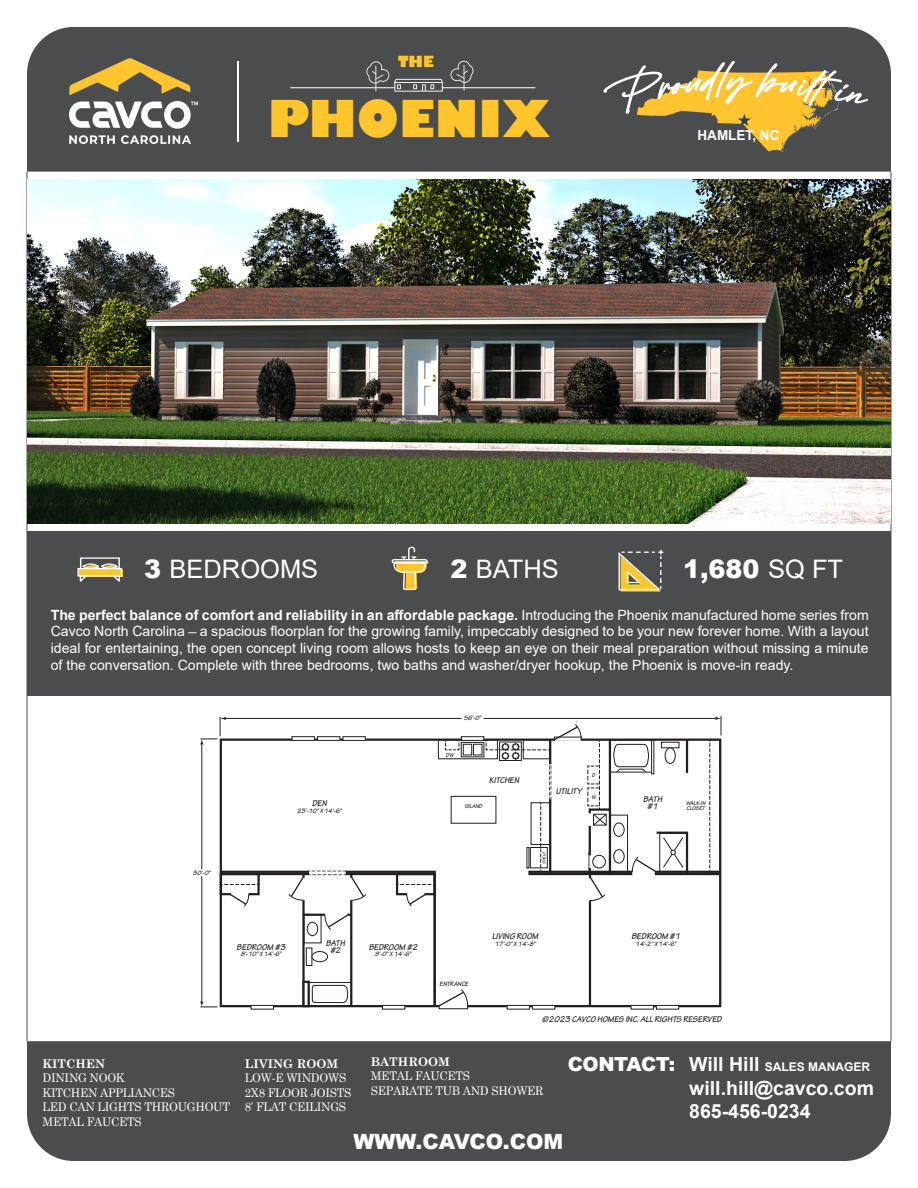
<style>
.page{position:relative;width:918px;height:1188px;background:#fff}
.page>*{position:absolute;margin:0;border:0;box-sizing:border-box;transform-origin:0 0}
.t1{font:800 49.5px "Gill Sans";color:#ffc52d}
.t2{font:25.5px "Arial";color:#fff}
.t3{font:900 25.5px "Arial";color:#fff}
.t4{font:900 21px "Arial";color:#fff}
.t5{font:700 19.5px "Arial";color:#fff}
.t6{font:800 15px "Gill Sans";color:#ffc52d}
.t7{font:14.1px/17px "Arial";color:#fff}
.t8{font:700 13.8px "Arial";color:#fff}
.t9{font:12px "Century Schoolbook";letter-spacing:-.02em;color:#fff;scale:.95 1}
.t10{font:700 12px "Arial";color:#fff}
.t11{font:700 12px "Century Schoolbook";color:#fff}
.t12{font:italic 700 9px/7.5px "Tekton Pro";color:#231f20;text-align:center}
.t13{font:italic 700 6.75px "Tekton Pro";color:#231f20}
.t14{font:italic 700 6px/5.2px "Tekton Pro";color:#231f20}
.t15{font:italic 700 4.5px "Tekton Pro";color:#231f20}
.s1{font-weight:900}
.s2{font-weight:400}
.s3{font-weight:700}
.s4{font-weight:900;font-size:19.5px}
.s5{font-size:19.5px}
</style>
<div class="page">
<div style="left:27px;top:1041px;width:864px;height:120px;background:#4b4c4d"></div>
<div style="left:27px;top:27px;width:864px;height:145px;background:#4b4c4d"></div>
<svg style="left:451px;top:61px;width:22px;height:30px"></svg>
<svg style="left:366px;top:61px;width:77px;height:31px;background:#616263"></svg>
<hr style="left:290px;top:87px;width:104px;height:1px;background:#fff">
<hr style="left:442px;top:87px;width:93px;height:1px;background:#fff">
<hr style="left:237px;top:62px;width:2px;height:80px;background:#fff">
<img style="left:70px;top:58px;width:128px;height:86px">
<svg style="left:603px;top:61px;width:265px;height:91px;background:#907f53"></svg>
<div style="left:27px;top:531px;width:864px;height:164px;background:#4b4c4d"></div>
<div style="left:80px;top:570px;width:43px;height:7px;background:#fec62e"></div>
<svg style="left:85px;top:565px;width:15px;height:5px"></svg>
<svg style="left:103px;top:565px;width:15px;height:5px"></svg>
<div style="left:80px;top:557px;width:40px;height:12px;border:1px solid #fff"></div>
<div style="left:77px;top:568px;width:45px;height:8px;border:1px solid #fff"></div>
<svg style="left:78px;top:575px;width:12px;height:7px"></svg>
<svg style="left:110px;top:575px;width:11px;height:7px"></svg>
<div style="left:82px;top:563px;width:17px;height:6px;border:1px solid #fff;border-radius:50%"></div>
<div style="left:101px;top:563px;width:17px;height:6px;border:1px solid #fff;border-radius:50%"></div>
<svg style="left:618px;top:550px;width:45px;height:42px"></svg>
<hr style="left:394px;top:561px;width:35px;height:3px;background:#fec62e">
<div style="left:392px;top:559px;width:35px;height:4px;border:1px solid #fff"></div>
<svg style="left:393px;top:546px;width:34px;height:45px"></svg>
<svg style="left:460px;top:742px;width:25px;height:15px"></svg>
<svg style="left:445px;top:743px;width:15px;height:8px"></svg>
<div style="left:461px;top:742px;width:23px;height:15px;background:#cac9c9"></div>
<div style="left:461px;top:742px;width:23px;height:15px;border:1px solid #231f20"></div>
<div style="left:463px;top:744px;width:9px;height:11px;background:#fff"></div>
<div style="left:463px;top:744px;width:9px;height:11px;border:1px solid #231f20"></div>
<div style="left:474px;top:744px;width:8px;height:11px;background:#fff"></div>
<div style="left:473px;top:744px;width:9px;height:11px;border:1px solid #231f20"></div>
<div style="left:306px;top:948px;width:6px;height:18px;border:1px solid #231f20"></div>
<div style="left:312px;top:951px;width:16px;height:11px;border:1px solid #231f20;border-radius:50%"></div>
<div style="left:307px;top:922px;width:11px;height:14px;border:1px solid #231f20;border-radius:50%"></div>
<svg style="left:311px;top:984px;width:38px;height:20px"></svg>
<div style="left:308px;top:982px;width:44px;height:25px;border:1px solid #231f20"></div>
<svg style="left:312px;top:985px;width:36px;height:18px"></svg>
<div style="left:451px;top:796px;width:45px;height:28px;border:1px solid #231f20"></div>
<svg style="left:219px;top:872px;width:42px;height:35px"></svg>
<svg style="left:395px;top:872px;width:41px;height:35px"></svg>
<div style="left:220px;top:739px;width:501px;height:268px;border:2px solid #231f20"></div>
<div style="left:317px;top:736px;width:23px;height:5px;border:1px solid #231f20"></div>
<div style="left:292px;top:736px;width:23px;height:5px;border:1px solid #231f20"></div>
<div style="left:461px;top:736px;width:23px;height:5px;border:1px solid #231f20"></div>
<div style="left:343px;top:736px;width:23px;height:5px;border:1px solid #231f20"></div>
<hr style="left:484px;top:718px;width:233px;height:1px;background:#231f20">
<hr style="left:224px;top:718px;width:238px;height:1px;background:#231f20">
<svg style="left:709px;top:716px;width:13px;height:157px"></svg>
<hr style="left:589px;top:902px;width:2px;height:103px;background:#231f20">
<hr style="left:434px;top:874px;width:2px;height:131px;background:#231f20">
<hr style="left:302px;top:901px;width:3px;height:104px;background:#231f20">
<hr style="left:350px;top:901px;width:2px;height:104px;background:#231f20">
<hr style="left:201px;top:743px;width:1px;height:126px;background:#231f20">
<hr style="left:201px;top:876px;width:1px;height:127px;background:#231f20">
<svg style="left:200px;top:717px;width:26px;height:28px"></svg>
<svg style="left:200px;top:1001px;width:17px;height:7px"></svg>
<div style="left:656px;top:1005px;width:23px;height:5px;border:1px solid #231f20"></div>
<div style="left:631px;top:1005px;width:23px;height:5px;border:1px solid #231f20"></div>
<div style="left:532px;top:1005px;width:23px;height:5px;border:1px solid #231f20"></div>
<div style="left:507px;top:1005px;width:23px;height:5px;border:1px solid #231f20"></div>
<div style="left:251px;top:1005px;width:23px;height:5px;border:1px solid #231f20"></div>
<div style="left:382px;top:1005px;width:23px;height:5px;border:1px solid #231f20"></div>
<hr style="left:656px;top:871px;width:63px;height:2px;background:#231f20">
<hr style="left:221px;top:871px;width:87px;height:2px;background:#231f20">
<hr style="left:656px;top:873px;width:63px;height:2px;background:#231f20">
<hr style="left:221px;top:873px;width:87px;height:2px;background:#231f20">
<hr style="left:347px;top:871px;width:88px;height:2px;background:#231f20">
<hr style="left:347px;top:873px;width:88px;height:2px;background:#231f20">
<hr style="left:304px;top:914px;width:20px;height:2px;background:#231f20">
<div style="left:302px;top:981px;width:8px;height:26px;border:2px solid #231f20"></div>
<svg style="left:288px;top:871px;width:79px;height:30px"></svg>
<svg style="left:324px;top:913px;width:27px;height:17px"></svg>
<svg style="left:439px;top:1007px;width:29px;height:2px"></svg>
<svg style="left:438px;top:989px;width:30px;height:18px"></svg>
<svg style="left:485px;top:724px;width:204px;height:177px"></svg>
<div style="left:489px;top:776px;width:32px;height:7px;background:#fff"></div>
<div style="left:555px;top:788px;width:29px;height:7px;background:#fff"></div>
<div style="left:642px;top:795px;width:22px;height:7px;background:#fff"></div>
<div style="left:647px;top:800px;width:12px;height:10px;background:#fff"></div>
<div style="left:686px;top:800px;width:20px;height:5px;background:#fff"></div>
<div style="left:686px;top:805px;width:20px;height:6px;background:#fff"></div>
<img style="left:27px;top:179px;width:864px;height:345px">
<p class="t6" style="left:398px;top:52px;width:37px">THE</p>
<p class="t1" style="left:268px;top:87px;width:284px">PHOENIX</p>
<p class="t8" style="left:697px;top:125px;width:83px">HAMLET, NC</p>
<p class="t2" style="left:144px;top:552px;width:176px"><span class="s1">3</span> BEDROOMS</p>
<p class="t2" style="left:450px;top:552px;width:110px"><span class="s1">2</span> BATHS</p>
<p class="t3" style="left:683px;top:551px;width:162px">1,680 <span class="s2">SQ FT</span></p>
<p class="t7" style="left:51px;top:606px;width:820px"><span class="s3">The perfect balance of comfort and reliability in an affordable package.</span> Introducing the Phoenix manufactured home series from<br>Cavco North Carolina</p>
<p class="t7" style="left:51px;top:623px;width:819px;text-align:justify;text-indent:149px">a spacious floorplan for the growing family, impeccably designed to be your new forever home. With a layout ideal for entertaining, the open concept living room allows hosts to keep an eye on their meal preparation without missing a minute of the conversation. Complete with three bedrooms, two baths and washer/dryer hookup, the Phoenix is move-in ready.</p>
<p class="t7" style="left:188px;top:630px;width:9px">¯</p>
<p class="t13" style="left:193px;top:869px;width:19px">30'-0"</p>
<p class="t12" style="left:312px;top:799px;width:16px">DEN</p>
<p class="t13" style="left:297px;top:806px;width:46px">23'-10" X 14'-6"</p>
<p class="t13" style="left:464px;top:714px;width:19px">56'-0"</p>
<p class="t14" style="left:446px;top:753px;width:9px">DW</p>
<p class="t12" style="left:489px;top:776px;width:31px">KITCHEN</p>
<p class="t14" style="left:465px;top:804px;width:19px">ISLAND</p>
<p class="t12" style="left:556px;top:788px;width:27px">UTILITY</p>
<p class="t14" style="left:592px;top:772px;width:5px">D</p>
<p class="t14" style="left:592px;top:794px;width:6px">W</p>
<p class="t15" style="left:542px;top:864px;width:13px;rotate:-90deg">SHELF</p>
<p class="t12" style="left:643px;top:795px;width:21px">BATH #1</p>
<p class="t14" style="left:686px;top:801px;width:21px">WALK-IN<br>CLOSET</p>
<p class="t12" style="left:237px;top:943px;width:50px">BEDROOM #3</p>
<p class="t13" style="left:241px;top:950px;width:42px">8'-10" X 14'-6"</p>
<p class="t12" style="left:326px;top:939px;width:21px">BATH #2</p>
<p class="t12" style="left:369px;top:943px;width:50px">BEDROOM #2</p>
<p class="t13" style="left:375px;top:950px;width:38px">9'-0" X 14'-6"</p>
<p class="t13" style="left:440px;top:980px;width:30px">ENTRANCE</p>
<p class="t12" style="left:492px;top:933px;width:48px">LIVING ROOM</p>
<p class="t13" style="left:495px;top:940px;width:42px">17'-0" X 14'-8"</p>
<p class="t12" style="left:631px;top:933px;width:50px">BEDROOM #1</p>
<p class="t13" style="left:636px;top:940px;width:42px">14'-2" X 14'-6"</p>
<p class="t12" style="left:542px;top:1015px;width:181px">©2023 CAVCO HOMES INC. ALL RIGHTS RESERVED</p>
<p class="t11" style="left:42px;top:1054px;width:64px">KITCHEN</p>
<p class="t9" style="left:42px;top:1068px;width:88px">DINING NOOK</p>
<p class="t9" style="left:42px;top:1082px;width:141px">KITCHEN APPLIANCES</p>
<p class="t9" style="left:42px;top:1097px;width:199px">LED CAN LIGHTS THROUGHOUT</p>
<p class="t9" style="left:42px;top:1111px;width:106px">METAL FAUCETS</p>
<p class="t11" style="left:371px;top:1052px;width:81px">BATHROOM</p>
<p class="t9" style="left:371px;top:1066px;width:106px">METAL FAUCETS</p>
<p class="t9" style="left:371px;top:1080px;width:183px">SEPARATE TUB AND SHOWER</p>
<p class="t4" style="left:353px;top:1126px;width:211px">WWW.CAVCO.COM</p>
<p class="t10" style="left:568px;top:1058px;width:304px"><span class="s4">CONTACT:</span> <span class="s5">Will Hill</span> SALES MANAGER</p>
<p class="t5" style="left:689px;top:1074px;width:186px">will.hill@cavco.com</p>
<p class="t5" style="left:689px;top:1097px;width:123px">865-456-0234</p>
<p class="t11" style="left:245px;top:1054px;width:95px">LIVING ROOM</p>
<p class="t9" style="left:245px;top:1068px;width:108px">LOW-E WINDOWS</p>
<p class="t9" style="left:245px;top:1082px;width:114px">2X8 FLOOR JOISTS</p>
<p class="t9" style="left:245px;top:1097px;width:108px">8’ FLAT CEILINGS</p>
</div>
